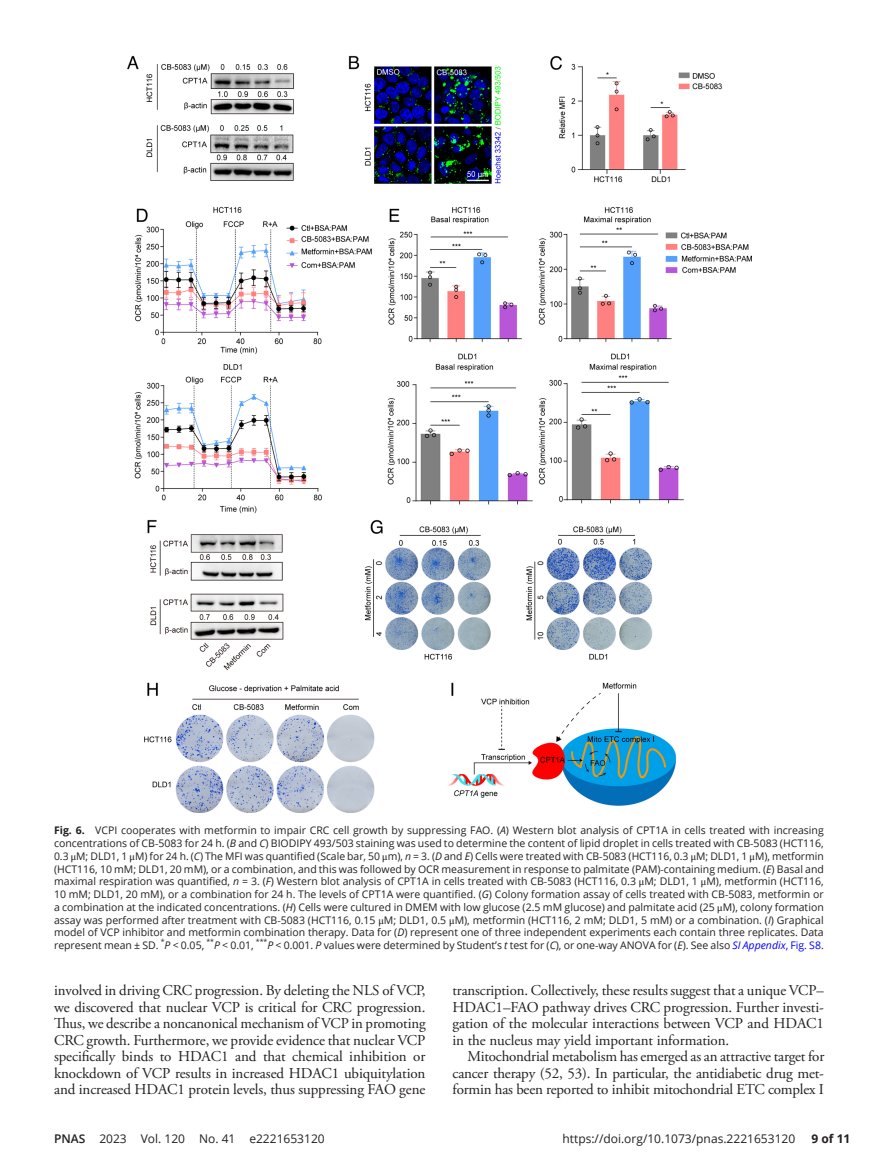
<style>
.page{position:relative;width:878px;height:1175px;background:#fff}
.page>*{position:absolute;margin:0;border:0;box-sizing:border-box;transform-origin:0 0}
.t1{font:15px/16.5px "Adobe Garamond Pro";letter-spacing:-.005em;color:#231f20;text-align:justify}
.t2{font:12px "Open Sans";color:#231f20}
.t3{font:700 12px "Open Sans";color:#231f20}
.t4{font:10.5px/12.8px "Open Sans";color:#231f20;text-align:justify}
.t5{font:7.05px "Open Sans";color:#231f20}
.s1{font-weight:700}
.s2{font-style:italic}
.s3{font-family:"STIX"}
.s4{font-style:italic;color:#00f}
.s5{color:#00f}
.s6{font-weight:600}
</style>
<div class="page">
<img style="left:127px;top:55px;width:624px;height:757px">
<p class="t4" style="left:54px;top:823px;width:771px"><span class="s1">Fig. 6.</span> VCPI cooperates with metformin to impair CRC cell growth by suppressing FAO. (<span class="s2">A</span>) Western blot analysis of CPT1A in cells treated with increasing concentrations of CB<span class="s3">-</span>5083 for 24 h. (<span class="s2">B</span> and <span class="s2">C</span>) BIODIPY 493/503 staining was used to determine the content of lipid droplet in cells treated with CB<span class="s3">-</span>5083 (HCT116, 0.3 <span class="s3">μ</span>M; DLD1, 1 <span class="s3">μ</span>M) for 24 h. (<span class="s2">C</span>) The MFI was quantified (Scale bar, 50 <span class="s3">μ</span>m), <span class="s2">n</span> = 3. (<span class="s2">D</span> and <span class="s2">E</span>) Cells were treated with CB<span class="s3">-</span>5083 (HCT116, 0.3 <span class="s3">μ</span>M; DLD1, 1 <span class="s3">μ</span>M), metformin (HCT116, 10 mM; DLD1, 20 mM), or a combination, and this was followed by OCR measurement in response to palmitate (PAM)<span class="s3">-</span>containing medium. (<span class="s2">E</span>) Basal and maximal respiration was quantified, <span class="s2">n</span> = 3. (<span class="s2">F</span>) Western blot analysis of CPT1A in cells treated with CB<span class="s3">-</span>5083 (HCT116, 0.3 <span class="s3">μ</span>M; DLD1, 1 <span class="s3">μ</span>M), metformin (HCT116, 10 mM; DLD1, 20 mM), or a combination for 24 h. The levels of CPT1A were quantified. (<span class="s2">G</span>) Colony formation assay of cells treated with CB<span class="s3">-</span>5083, metformin or a combination at the indicated concentrations. (<span class="s2">H</span>) Cells were cultured in DMEM with low glucose (2.5 mM glucose) and palmitate acid (25 <span class="s3">μ</span>M), colony formation assay was performed after treatment with CB<span class="s3">-</span>5083 (HCT116, 0.15 <span class="s3">μ</span>M; DLD1, 0.5 <span class="s3">μ</span>M), metformin (HCT116, 2 mM; DLD1, 5 mM) or a combination. (<span class="s2">I</span>) Graphical model of VCP inhibitor and metformin combination therapy. Data for (<span class="s2">D</span>) represent one of three independent experiments each contain three replicates. Data represent mean ± SD.</p>
<p class="t5" style="left:161px;top:936px;width:5px">*</p>
<p class="t5" style="left:206px;top:936px;width:9px">**</p>
<p class="t5" style="left:256px;top:936px;width:13px">***</p>
<p class="t4" style="left:267px;top:938px;width:557px"><span class="s2">P</span> &lt; 0.001. <span class="s2">P</span> values were determined by Student’s <span class="s2">t</span> test for (<span class="s2">C</span>), or one<span class="s3">-</span>way ANOVA for (<span class="s2">E</span>). See also <span class="s4">SI Appendix</span><span class="s5">, Fig. S8</span>.</p>
<p class="t4" style="left:164px;top:938px;width:41px"><span class="s2">P</span> &lt; 0.05,</p>
<p class="t4" style="left:214px;top:938px;width:41px"><span class="s2">P</span> &lt; 0.01,</p>
<p class="t1" style="left:54px;top:982px;width:373px">involved in driving CRC progression. By deleting the NLS of VCP, we discovered that nuclear VCP is critical for CRC progression.<br>Thus, we describe a noncanonical mechanism of VCP in promoting CRC growth. Furthermore, we provide evidence that nuclear VCP specifically binds to HDAC1 and that chemical inhibition or knockdown of VCP results in increased HDAC1 ubiquitylation and increased HDAC1 protein levels, thus suppressing FAO gene</p>
<p class="t1" style="left:452px;top:982px;width:373px">transcription. Collectively, these results suggest that a unique VCP– HDAC1–FAO pathway drives CRC progression. Further investi&shy;gation of the molecular interactions between VCP and HDAC1 in the nucleus may yield important information.</p>
<h1 class="t1" style="left:452px;top:1048px;width:373px;text-indent:15px">Mitochondrial metabolism has emerged as an attractive target for cancer therapy (52, 53). In particular, the antidiabetic drug met&shy;formin has been reported to inhibit mitochondrial ETC complex I</h1>
<p class="t2" style="left:54px;top:1130px;width:272px"><span class="s6">PNAS</span> 2023 Vol. 120 No. 41 e2221653120</p>
<p class="t2" style="left:562px;top:1130px;width:234px">https://doi.org/10.1073/pnas.2221653120</p>
<p class="t3" style="left:811px;top:1130px;width:40px">9 of 11</p>
</div>
